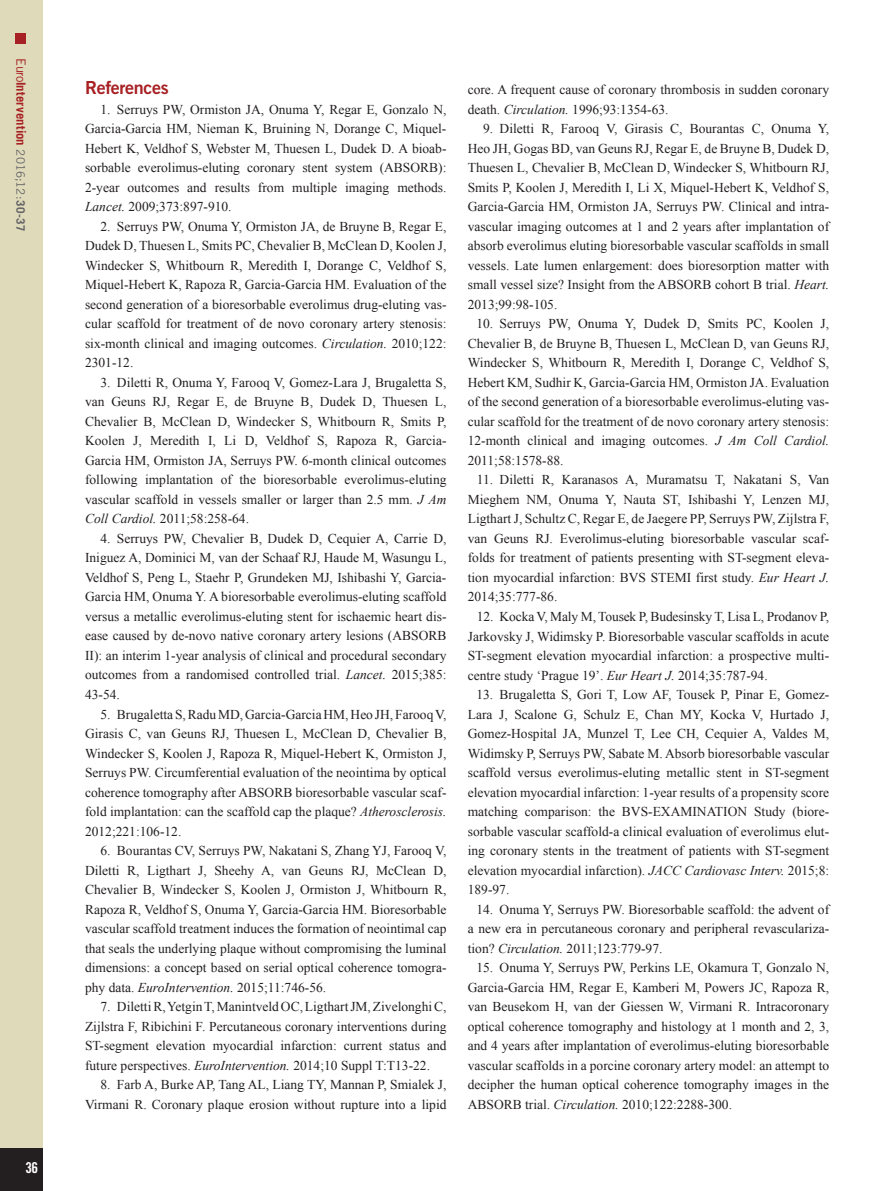
<style>
.page{position:relative;width:893px;height:1191px;background:#fff}
.page>*{position:absolute;margin:0;border:0;box-sizing:border-box;transform-origin:0 0}
.intertitre1{font:18px "Trade Gothic LT Std Bd 2";letter-spacing:-.02em;color:#a72023}
.t1{font:15px "Trade Gothic LT Std Bd Cn 20";color:#fff}
.references{font:13.5px/19.5px "Times New Roman";color:#231f20;text-align:justify}
.t2{font:700 12.75px "Trade Gothic LT Std";letter-spacing:.005em;color:#a72023}
.s1{font-weight:400}
.s2{font-weight:400;font-size:11.7px;color:#636366}
.s3{font-size:11.7px;color:#636366}
.s4{font-style:italic}
</style>
<div class="page">
<div style="left:0;top:0;width:43px;height:1191px;background:#dedaba"></div>
<div style="left:16px;top:34px;width:10px;height:10px;background:#a72023"></div>
<div style="left:0;top:1148px;width:43px;height:43px;background:#231f20"></div>
<p class="t2" style="left:29px;top:58px;width:175px;rotate:90deg"><span class="s1">Euro</span>Intervention <span class="s2">2016;12:</span><span class="s3">30-37</span></p>
<p class="t1" style="left:25px;top:1158px;width:14px">36</p>
<p class="intertitre1" style="left:85px;top:77px;width:85px">References</p>
<p class="references" style="left:85px;top:99px;width:363px;text-indent:15px">1. Serruys PW, Ormiston JA, Onuma Y, Regar E, Gonzalo N, Garcia-Garcia HM, Nieman K, Bruining N, Dorange C, Miquel-Hebert K, Veldhof S, Webster M, Thuesen L, Dudek D. A bioab&shy;sorbable everolimus-eluting coronary stent system (ABSORB):<br>2-year outcomes and results from multiple imaging methods.<br><span class="s4">Lancet.</span> 2009;373:897-910.</p>
<p class="references" style="left:85px;top:216px;width:363px;text-indent:15px">2. Serruys PW, Onuma Y, Ormiston JA, de Bruyne B, Regar E, Dudek D, Thuesen L, Smits PC, Chevalier B, McClean D, Koolen J, Windecker S, Whitbourn R, Meredith I, Dorange C, Veldhof S, Miquel-Hebert K, Rapoza R, Garcia-Garcia HM. Evaluation of the second generation of a bioresorbable everolimus drug-eluting vas&shy;cular scaffold for treatment of de novo coronary artery stenosis: six-month clinical and imaging outcomes. <span class="s4">Circulation.</span> 2010;122:<br>2301-12.</p>
<p class="references" style="left:85px;top:372px;width:363px;text-indent:15px">3. Diletti R, Onuma Y, Farooq V, Gomez-Lara J, Brugaletta S, van Geuns RJ, Regar E, de Bruyne B, Dudek D, Thuesen L, Chevalier B, McClean D, Windecker S, Whitbourn R, Smits P, Koolen J, Meredith I, Li D, Veldhof S, Rapoza R, Garcia-Garcia HM, Ormiston JA, Serruys PW. 6-month clinical outcomes following implantation of the bioresorbable everolimus-eluting vascular scaffold in vessels smaller or larger than 2.5 mm. <span class="s4">J Am Coll Cardiol.</span> 2011;58:258-64.</p>
<p class="references" style="left:85px;top:528px;width:363px;text-indent:15px">4. Serruys PW, Chevalier B, Dudek D, Cequier A, Carrie D, Iniguez A, Dominici M, van der Schaaf RJ, Haude M, Wasungu L, Veldhof S, Peng L, Staehr P, Grundeken MJ, Ishibashi Y, Garcia-Garcia HM, Onuma Y. A bioresorbable everolimus-eluting scaffold versus a metallic everolimus-eluting stent for ischaemic heart dis&shy;ease caused by de-novo native coronary artery lesions (ABSORB II): an interim 1-year analysis of clinical and procedural secondary outcomes from a randomised controlled trial. <span class="s4">Lancet.</span> 2015;385:<br>43-54.</p>
<p class="references" style="left:85px;top:704px;width:363px;text-indent:15px">5. Brugaletta S, Radu MD, Garcia-Garcia HM, Heo JH, Farooq V, Girasis C, van Geuns RJ, Thuesen L, McClean D, Chevalier B, Windecker S, Koolen J, Rapoza R, Miquel-Hebert K, Ormiston J, Serruys PW. Circumferential evaluation of the neointima by optical coherence tomography after ABSORB bioresorbable vascular scaf&shy;fold implantation: can the scaffold cap the plaque? <span class="s4">Atherosclerosis.<br></span>2012;221:106-12.</p>
<p class="references" style="left:85px;top:840px;width:363px;text-indent:15px">6. Bourantas CV, Serruys PW, Nakatani S, Zhang YJ, Farooq V, Diletti R, Ligthart J, Sheehy A, van Geuns RJ, McClean D, Chevalier B, Windecker S, Koolen J, Ormiston J, Whitbourn R, Rapoza R, Veldhof S, Onuma Y, Garcia-Garcia HM. Bioresorbable vascular scaffold treatment induces the formation of neointimal cap that seals the underlying plaque without compromising the luminal dimensions: a concept based on serial optical coherence tomogra&shy;phy data. <span class="s4">EuroIntervention.</span> 2015;11:746-56.</p>
<p class="references" style="left:85px;top:996px;width:363px;text-indent:15px">7. Diletti R, Yetgin T, Manintveld OC, Ligthart JM, Zivelonghi C, Zijlstra F, Ribichini F. Percutaneous coronary interventions during ST-segment elevation myocardial infarction: current status and future perspectives. <span class="s4">EuroIntervention.</span> 2014;10 Suppl T:T13-22.</p>
<p class="references" style="left:85px;top:1074px;width:363px;text-align:right">8. Farb A, Burke AP, Tang AL, Liang TY, Mannan P, Smialek J,<br>Virmani R. Coronary plaque erosion without rupture into a lipid</p>
<p class="references" style="left:468px;top:80px;width:363px">core. A frequent cause of coronary thrombosis in sudden coronary death. <span class="s4">Circulation.</span> 1996;93:1354-63.</p>
<p class="references" style="left:468px;top:119px;width:363px;text-indent:15px">9. Diletti R, Farooq V, Girasis C, Bourantas C, Onuma Y, Heo JH, Gogas BD, van Geuns RJ, Regar E, de Bruyne B, Dudek D, Thuesen L, Chevalier B, McClean D, Windecker S, Whitbourn RJ, Smits P, Koolen J, Meredith I, Li X, Miquel-Hebert K, Veldhof S, Garcia-Garcia HM, Ormiston JA, Serruys PW. Clinical and intra&shy;vascular imaging outcomes at 1 and 2 years after implantation of absorb everolimus eluting bioresorbable vascular scaffolds in small vessels. Late lumen enlargement: does bioresorption matter with small vessel size? Insight from the ABSORB cohort B trial. <span class="s4">Heart.<br></span>2013;99:98-105.</p>
<p class="references" style="left:468px;top:314px;width:363px;text-indent:9px">10. Serruys PW, Onuma Y, Dudek D, Smits PC, Koolen J, Chevalier B, de Bruyne B, Thuesen L, McClean D, van Geuns RJ, Windecker S, Whitbourn R, Meredith I, Dorange C, Veldhof S, Hebert KM, Sudhir K, Garcia-Garcia HM, Ormiston JA. Evaluation of the second generation of a bioresorbable everolimus-eluting vas&shy;cular scaffold for the treatment of de novo coronary artery stenosis:<br>12-month clinical and imaging outcomes. <span class="s4">J Am Coll Cardiol.<br></span>2011;58:1578-88.</p>
<p class="references" style="left:468px;top:470px;width:363px;text-indent:9px">11. Diletti R, Karanasos A, Muramatsu T, Nakatani S, Van Mieghem NM, Onuma Y, Nauta ST, Ishibashi Y, Lenzen MJ, Ligthart J, Schultz C, Regar E, de Jaegere PP, Serruys PW, Zijlstra F, van Geuns RJ. Everolimus-eluting bioresorbable vascular scaf&shy;folds for treatment of patients presenting with ST-segment eleva&shy;tion myocardial infarction: BVS STEMI first study. <span class="s4">Eur Heart J.<br></span>2014;35:777-86.</p>
<p class="references" style="left:468px;top:606px;width:363px;text-indent:9px">12. Kocka V, Maly M, Tousek P, Budesinsky T, Lisa L, Prodanov P, Jarkovsky J, Widimsky P. Bioresorbable vascular scaffolds in acute ST-segment elevation myocardial infarction: a prospective multi&shy;centre study ‘Prague 19’. <span class="s4">Eur Heart J.</span> 2014;35:787-94.</p>
<p class="references" style="left:468px;top:684px;width:363px;text-indent:9px">13. Brugaletta S, Gori T, Low AF, Tousek P, Pinar E, Gomez-Lara J, Scalone G, Schulz E, Chan MY, Kocka V, Hurtado J, Gomez-Hospital JA, Munzel T, Lee CH, Cequier A, Valdes M, Widimsky P, Serruys PW, Sabate M. Absorb bioresorbable vascular scaffold versus everolimus-eluting metallic stent in ST-segment elevation myocardial infarction: 1-year results of a propensity score matching comparison: the BVS-EXAMINATION Study (biore&shy;sorbable vascular scaffold-a clinical evaluation of everolimus elut&shy;ing coronary stents in the treatment of patients with ST-segment elevation myocardial infarction). <span class="s4">JACC Cardiovasc Interv.</span> 2015;8:<br>189-97.</p>
<p class="references" style="left:468px;top:899px;width:363px;text-indent:9px">14. Onuma Y, Serruys PW. Bioresorbable scaffold: the advent of a new era in percutaneous coronary and peripheral revasculariza&shy;tion? <span class="s4">Circulation.</span> 2011;123:779-97.</p>
<p class="references" style="left:468px;top:957px;width:363px;text-indent:9px">15. Onuma Y, Serruys PW, Perkins LE, Okamura T, Gonzalo N, Garcia-Garcia HM, Regar E, Kamberi M, Powers JC, Rapoza R, van Beusekom H, van der Giessen W, Virmani R. Intracoronary optical coherence tomography and histology at 1 month and 2, 3, and 4 years after implantation of everolimus-eluting bioresorbable vascular scaffolds in a porcine coronary artery model: an attempt to decipher the human optical coherence tomography images in the ABSORB trial. <span class="s4">Circulation.</span> 2010;122:2288-300.</p>
</div>
